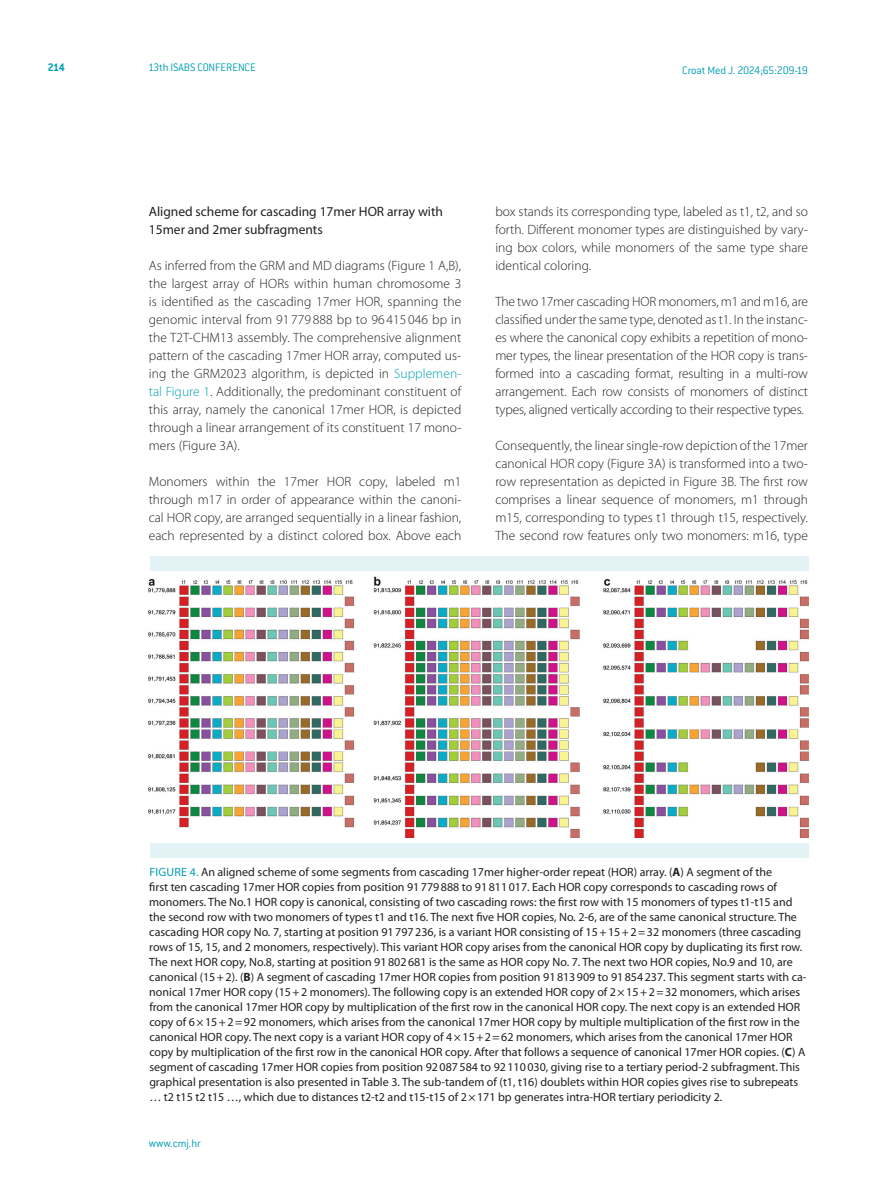
<style>
.page{position:relative;width:893px;height:1191px;background:#fff}
.page>*{position:absolute;margin:0;border:0;box-sizing:border-box;transform-origin:0 0}
.t1{font:300 13.5px/18px "Myriad Pro";color:#231f20;text-align:justify}
.t2{font:13.5px/18px "Myriad Pro";color:#231f20}
.t3{font:12px/15px "Myriad Pro";color:#231f20}
.t4{font:300 12px "ITC Conduit LTCE";letter-spacing:-.015em;color:#009fb4}
.t5{font:700 12px "ITC Conduit LTCE";color:#009fb4}
.s1{color:#009fb4}
.s2{font-weight:700}
</style>
<div class="page">
<img style="left:149px;top:576px;width:660px;height:261px">
<div style="left:150px;top:843px;width:658px;height:14px;background:#e2f2f5"></div>
<div style="left:150px;top:556px;width:658px;height:14px;background:#e2f2f5"></div>
<p class="t5" style="left:48px;top:60px;width:18px">214</p>
<p class="t4" style="left:148px;top:61px;width:109px">13th ISABS CONFERENCE</p>
<p class="t4" style="left:682px;top:63px;width:127px">Croat Med J. 2024;65:209-19</p>
<p class="t2" style="left:149px;top:202px;width:296px">Aligned scheme for cascading 17mer HOR array with<br>15mer and 2mer subfragments</p>
<p class="t1" style="left:149px;top:256px;width:314px">As inferred from the GRM and MD diagrams (Figure 1 A,B), the largest array of HORs within human chromosome 3 is identified as the cascading 17mer HOR, spanning the genomic interval from 91 779 888 bp to 96 415 046 bp in the T2T-CHM13 assembly. The comprehensive alignment pattern of the cascading 17mer HOR array, computed us&shy;ing the GRM2023 algorithm, is depicted in <span class="s1">Supplemen&shy;tal Figure 1</span>. Additionally, the predominant constituent of this array, namely the canonical 17mer HOR, is depicted through a linear arrangement of its constituent 17 mono&shy;mers (Figure 3A).</p>
<p class="t1" style="left:149px;top:472px;width:314px">Monomers within the 17mer HOR copy, labeled m1 through m17 in order of appearance within the canoni&shy;cal HOR copy, are arranged sequentially in a linear fashion, each represented by a distinct colored box. Above each</p>
<p class="t1" style="left:495px;top:202px;width:314px">box stands its corresponding type, labeled as t1, t2, and so forth. Different monomer types are distinguished by vary&shy;ing box colors, while monomers of the same type share identical coloring.</p>
<p class="t1" style="left:495px;top:292px;width:314px">The two 17mer cascading HOR monomers, m1 and m16, are classified under the same type, denoted as t1. In the instanc&shy;es where the canonical copy exhibits a repetition of mono&shy;mer types, the linear presentation of the HOR copy is trans&shy;formed into a cascading format, resulting in a multi-row arrangement. Each row consists of monomers of distinct types, aligned vertically according to their respective types.</p>
<p class="t1" style="left:495px;top:436px;width:314px">Consequently, the linear single-row depiction of the 17mer canonical HOR copy (Figure 3A) is transformed into a two&shy;row representation as depicted in Figure 3B. The first row comprises a linear sequence of monomers, m1 through m15, corresponding to types t1 through t15, respectively.<br>The second row features only two monomers: m16, type</p>
<p class="t3" style="left:149px;top:864px;width:659px"><span class="s1">Fig ure 4.</span> An aligned scheme of some segments from cascading 17mer higher-order repeat (HOR) array. (<span class="s2">A</span>) A segment of the<br>first ten cascading 17mer HOR copies from position 91779888 to 91811017. Each HOR copy corresponds to cascading rows of monomers. The No.1 HOR copy is canonical, consisting of two cascading rows: the first row with 15 monomers of types t1-t15 and the second row with two monomers of types t1 and t16. The next five HOR copies, No. 2-6, are of the same canonical structure. The cascading HOR copy No. 7, starting at position 91797236, is a variant HOR consisting of 15+15+2=32 monomers (three cascading rows of 15, 15, and 2 monomers, respectively). This variant HOR copy arises from the canonical HOR copy by duplicating its first row.<br>The next HOR copy, No.8, starting at position 91802681 is the same as HOR copy No. 7. The next two HOR copies, No.9 and 10, are canonical (15+2). (<span class="s2">B</span>) A segment of cascading 17mer HOR copies from position 91813909 to 91854237. This segment starts with ca&shy;nonical 17mer HOR copy (15+2 monomers). The following copy is an extended HOR copy of 2×15+2=32 monomers, which arises from the canonical 17mer HOR copy by multiplication of the first row in the canonical HOR copy. The next copy is an extended HOR copy of 6×15+2=92 monomers, which arises from the canonical 17mer HOR copy by multiple multiplication of the first row in the canonical HOR copy. The next copy is a variant HOR copy of 4×15+2=62 monomers, which arises from the canonical 17mer HOR copy by multiplication of the first row in the canonical HOR copy. After that follows a sequence of canonical 17mer HOR copies. (<span class="s2">C</span>) A segment of cascading 17mer HOR copies from position 92087584 to 92110030, giving rise to a tertiary period-2 subfragment. This graphical presentation is also presented in Table 3. The sub-tandem of (t1, t16) doublets within HOR copies gives rise to subrepeats … t2 t15 t2 t15 …, which due to distances t2-t2 and t15-t15 of 2×171 bp generates intra-HOR tertiary periodicity 2.</p>
<p class="t4" style="left:149px;top:1136px;width:54px">www.cmj.hr</p>
</div>
